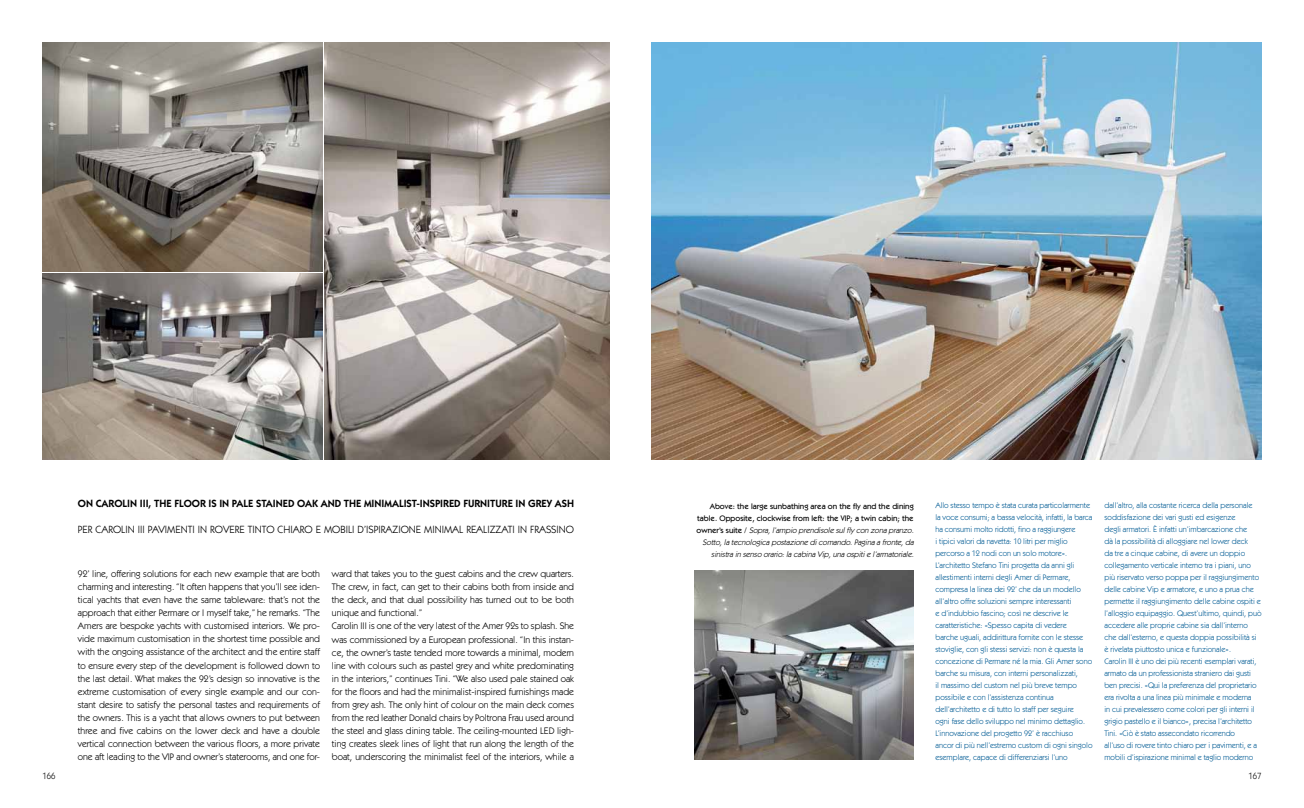
<style>
.page{position:relative;width:1304px;height:808px;background:#fff}
.page>*{position:absolute;margin:0;border:0;box-sizing:border-box;transform-origin:0 0}
.t1{font:10.5px "ITC Kabel Std";color:#000}
.t2{font:600 10.5px "ITC Kabel Std";color:#000}
.t3{font:9.5px/13px "ITC Kabel Std";color:#000;text-align:justify}
.t4{font:9px "ITC Kabel Std";color:#000;scale:.95 1}
.t5{font:8px/12px "ITC Kabel Std";color:#005b94}
.t6{font:italic 8px/12px "ITC Kabel Std";color:#000;text-align:right}
.s1{font-weight:500;font-style:normal}
</style>
<div class="page">
<img style="left:652px;top:42px;width:609px;height:418px">
<img style="left:325px;top:42px;width:284px;height:418px">
<img style="left:43px;top:274px;width:279px;height:186px">
<img style="left:43px;top:43px;width:279px;height:228px">
<img style="left:694px;top:570px;width:219px;height:190px">
<h1 class="t2" style="left:78px;top:497px;width:498px">ON CAROLIN III, THE FLOOR IS IN PALE STAINED OAK AND THE MINIMALIST-INSPIRED FURNITURE IN GREY ASH</h1>
<h1 class="t1" style="left:78px;top:523px;width:76px">per carolin III pavimenti</h1>
<h1 class="t1" style="left:198px;top:523px;width:32px">in rovere</h1>
<h1 class="t1" style="left:248px;top:523px;width:6px">tint</h1>
<h1 class="t1" style="left:266px;top:523px;width:106px">o chiaro e mobili d’ispira</h1>
<h1 class="t1" style="left:392px;top:523px;width:39px">zione minimal</h1>
<h1 class="t1" style="left:466px;top:523px;width:6px">reali</h1>
<h1 class="t1" style="left:490px;top:523px;width:47px">zzati in frassin</h1>
<h1 class="t1" style="left:566px;top:523px;width:10px">o</h1>
<p class="t3" style="left:78px;top:567px;width:244px">92’ line, offering solutions for each new example that are both charming and interesting. “It often happens that you’ll see iden&shy;tical yachts that even have the same tableware: that’s not the approach that either Permare or I myself take,” he remarks. “The Amers are bespoke yachts with customised interiors. We pro&shy;vide maximum customisation in the shortest time possible and with the ongoing assistance of the architect and the entire staff to ensure every step of the development is followed down to the last detail. What makes the 92’s design so innovative is the extreme customisation of every single example and our con&shy;stant desire to satisfy the personal tastes and requirements of the owners. This is a yacht that allows owners to put between three and five cabins on the lower deck and have a double vertical connection between the various floors, a more private one aft leading to the VIP and owner’s staterooms, and one for-</p>
<p class="t3" style="left:332px;top:567px;width:244px;text-align:left">ward that takes you to the guest cabins and the crew quarters.<br>The crew, in fact, can get to their cabins both from inside and the deck, and that dual possibility has turned out to be both unique and functional.”<br>Carolin III is one of the very latest of the Amer 92s to splash. She was commissioned by a European professional. “In this instan&shy;ce, the owner’s taste tended more towards a minimal, modern line with colours such as pastel grey and white predominating in the interiors,” continues Tini. “We also used pale stained oak for the floors and had the minimalist-inspired furnishings made from grey ash. The only hint of colour on the main deck comes from the red leather Donald chairs by Poltrona Frau used around the steel and glass dining table. The ceiling-mounted LED ligh&shy;ting creates sleek lines of light that run along the length of the boat, underscoring the minimalist feel of the interiors, while a</p>
<p class="t6" style="left:697px;top:500px;width:221px"><span class="s1">Above: the large sunbathing area on the fly and the dining table. Opposite, clockwise from left: the VIP; a twin cabin; the o w n e r ’s s u i t e /</span> Sopra,l’ampio prendisole sulfly con zonapranzo.<br>Sotto,latecnologicapostazione dicomando.Paginaafronte,da sinistrain senso orario:lacabinaVip,unaospitie l’armatoriale.</p>
<p class="t5" style="left:935px;top:500px;width:159px">Allo stesso tempo è stata curata particolarmente la voce consumi; a bassa velocità, infatti, la barca ha consumi molto ridotti, fino a raggiungere<br>i tipici valori da navetta: 10 litri per miglio percorso a 12 nodi con un solo motore».<br>L’architetto Stefano Tini progetta da anni gli allestimenti interni degli Amer di Permare, compresa la linea dei 92’ che da un modello all’altro offre soluzioni sempre interessanti<br>e d’indubbio fascino; così ne descrive le caratteristiche: «Spesso capita di vedere<br>barche uguali, addirittura fornite con le stesse stoviglie, con gli stessi servizi: non è questa la concezione di Permare né la mia. Gli Amer sono barche su misura, con interni personalizzati,<br>il massimo del custom nel più breve tempo possibile e con l’assistenza continua dell’architetto e di tutto lo staff per seguire<br>ogni fase dello sviluppo nel minimo dettaglio.<br>L’innovazione del progetto 92’ è racchiuso ancor di più nell’estremo custom di ogni singolo esemplare, capace di differenziarsi l’uno</p>
<p class="t5" style="left:1104px;top:500px;width:158px">dall’altro, alla costante ricerca della personale soddisfazione dei vari gusti ed esigenze<br>degli armatori. È infatti un’imbarcazione che<br>dà la possibilità di alloggiare nel lower deck<br>da tre a cinque cabine, di avere un doppio collegamento verticale interno tra i piani, uno più riservato verso poppa per il raggiungimento delle cabine Vip e armatore, e uno a prua che permette il raggiungimento delle cabine ospiti e l’alloggio equipaggio. Quest’ultimo, quindi, può accedere alle proprie cabine sia dall’interno che dall’esterno, e questa doppia possibilità si è rivelata piuttosto unica e funzionale».<br>Carolin III è uno dei più recenti esemplari varati, armato da un professionista straniero dai gusti ben precisi. «Qui la preferenza del proprietario era rivolta a una linea più minimale e moderna<br>in cui prevalessero come colori per gli interni il grigio pastello e il bianco», precisa l’architetto Tini. «Ciò è stato assecondato ricorrendo<br>all’uso di rovere tinto chiaro per i pavimenti, e a mobili d’ispirazione minimal e taglio moderno</p>
<p class="t4" style="left:43px;top:771px;width:15px">166</p>
<p class="t4" style="left:1249px;top:771px;width:15px">167</p>
</div>
